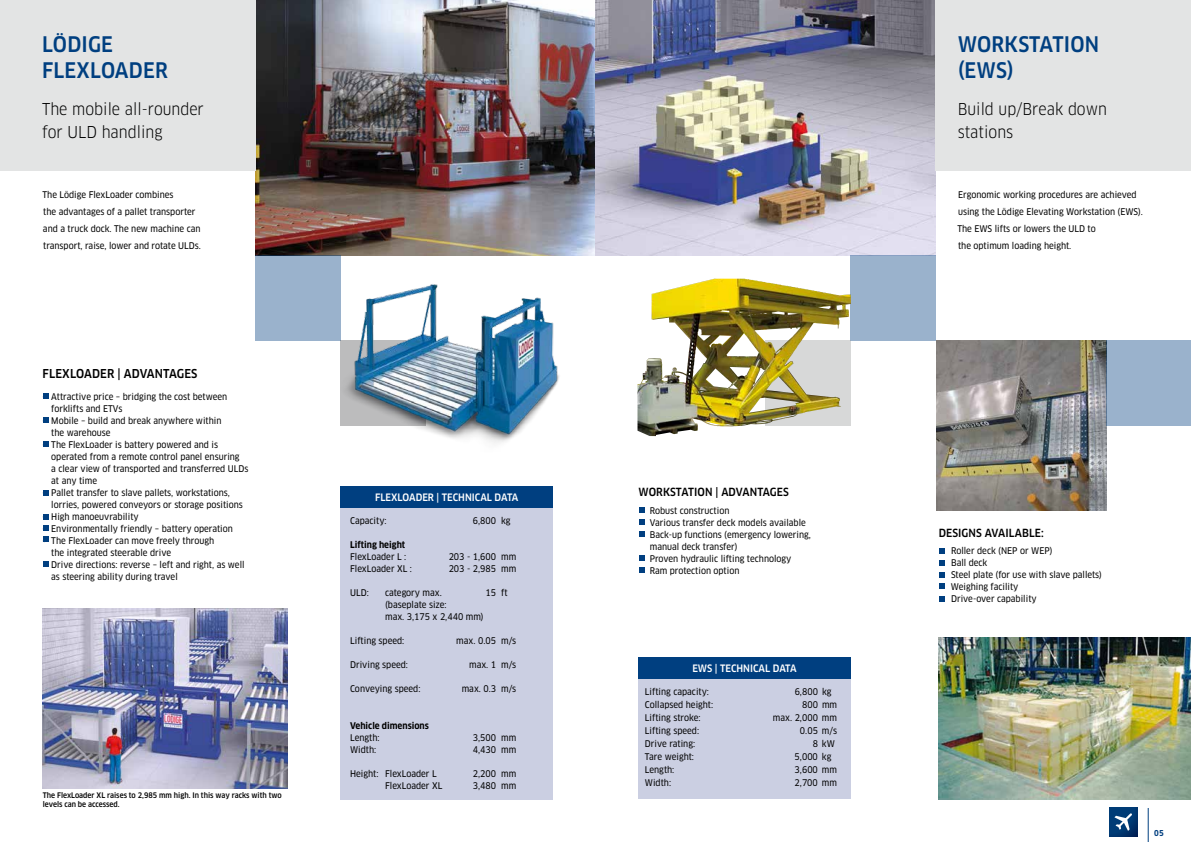
<style>
.page{position:relative;width:1191px;height:842px;background:#fff}
.page>*{position:absolute;margin:0;border:0;box-sizing:border-box;transform-origin:0 0}
.t1{font:500 21px/26px "Clan Pro Narr";letter-spacing:.01em;color:#003f80}
.t2{font:16px/23px "Clan Pro Narr";color:#000}
.t3{font:500 12px "Clan Pro Narr";letter-spacing:.01em;color:#000}
.t4{font:500 11px "Clan Pro Narr";letter-spacing:.01em;color:#000}
.t5{font:500 10px "Clan Pro Narr";color:#fff}
.t6{font:9px/12px "Clan Pro Narr News";color:#000}
.t7{font:700 9px "Clan Pro Narr";color:#000}
.t8{font:700 8px "Clan Pro Narr";color:#003f80}
.t9{font:500 7.5px/9px "Clan Pro Narr";color:#000}
.s1{font-family:"Myriad Pro";font-size:12px}
</style>
<div class="page">
<img style="left:255px;top:0;width:680px;height:255px">
<div style="left:340px;top:487px;width:213px;height:312px;background:#cbcfe2"></div>
<div style="left:340px;top:486px;width:213px;height:21px;background:#003f80"></div>
<img style="left:43px;top:608px;width:244px;height:181px">
<svg style="left:43px;top:393px;width:5px;height:6px"></svg>
<svg style="left:43px;top:417px;width:5px;height:6px"></svg>
<svg style="left:43px;top:442px;width:5px;height:5px"></svg>
<svg style="left:43px;top:490px;width:5px;height:5px"></svg>
<svg style="left:43px;top:514px;width:5px;height:17px"></svg>
<svg style="left:43px;top:537px;width:5px;height:5px"></svg>
<svg style="left:43px;top:561px;width:5px;height:6px"></svg>
<div style="left:935px;top:0;width:256px;height:170px;background:#e3e4e4"></div>
<div style="left:638px;top:657px;width:212px;height:142px;background:#cbcfe2"></div>
<div style="left:638px;top:657px;width:212px;height:21px;background:#003f80"></div>
<img style="left:938px;top:638px;width:253px;height:161px">
<svg style="left:939px;top:548px;width:5px;height:6px"></svg>
<svg style="left:939px;top:560px;width:5px;height:6px"></svg>
<svg style="left:939px;top:572px;width:5px;height:17px"></svg>
<svg style="left:939px;top:596px;width:5px;height:6px"></svg>
<div style="left:850px;top:255px;width:85px;height:85px;background:#9ab2cc"></div>
<img style="left:936px;top:340px;width:170px;height:170px">
<img style="left:637px;top:279px;width:214px;height:157px">
<div style="left:1106px;top:340px;width:85px;height:85px;background:#9ab2cc"></div>
<hr style="left:1148px;top:808px;width:1px;height:34px;background:#003f80">
<svg style="left:1109px;top:808px;width:28px;height:28px"></svg>
<svg style="left:1114px;top:813px;width:18px;height:18px"></svg>
<svg style="left:639px;top:507px;width:6px;height:5px"></svg>
<svg style="left:639px;top:519px;width:6px;height:6px"></svg>
<svg style="left:639px;top:531px;width:6px;height:6px"></svg>
<svg style="left:639px;top:555px;width:6px;height:6px"></svg>
<svg style="left:639px;top:567px;width:6px;height:6px"></svg>
<div style="left:0;top:0;width:255px;height:170px;background:#e3e4e4"></div>
<div style="left:255px;top:255px;width:85px;height:85px;background:#9ab2cc"></div>
<img style="left:304px;top:266px;width:255px;height:177px">
<h1 class="t1" style="left:42px;top:31px;width:127px">LÖDIGE<br>FLEXLOADER</h1>
<h2 class="t2" style="left:42px;top:98px;width:163px">The mobile all-rounder for ULD handling</h2>
<p class="t6" style="left:43px;top:187px;width:160px;line-height:17px">The Lödige FlexLoader combines<br>the advantages of a pallet transporter and a truck dock. The new machine can transport, raise, lower and rotate ULDs.</p>
<h3 class="t3" style="left:43px;top:366px;width:156px">FLEXLOADER | ADVANTAGES</h3>
<p class="t6" style="left:51px;top:390px;width:177px;text-indent:-9px"><span class="s1">•</span> Attractive price – bridging the cost between forklifts and ETVs</p>
<p class="t6" style="left:51px;top:414px;width:172px;text-indent:-9px"><span class="s1">•</span> Mobile – build and break anywhere within the warehouse</p>
<p class="t6" style="left:51px;top:438px;width:199px;text-indent:-9px"><span class="s1">•</span> The FlexLoader is battery powered and is operated from a remote control panel ensuring<br>a clear view of transported and transferred ULDs at any time</p>
<p class="t6" style="left:51px;top:486px;width:193px;text-indent:-9px"><span class="s1">•</span> Pallet transfer to slave pallets, workstations, lorries, powered conveyors or storage positions</p>
<p class="t6" style="left:43px;top:510px;width:97px"><span class="s1">•</span> High manoeuvrability</p>
<p class="t6" style="left:43px;top:522px;width:192px"><span class="s1">•</span> Environmentally friendly – battery operation</p>
<p class="t6" style="left:51px;top:534px;width:195px;text-indent:-9px"><span class="s1">•</span> The FlexLoader can move freely through<br>the integrated steerable drive<br>Drive directions: reverse – left and right, as well as steering ability during travel</p>
<p class="t9" style="left:43px;top:791px;width:240px">The FlexLoader XL raises to 2,985 mm high. In this way racks with two levels can be accessed.</p>
<p class="t5" style="left:375px;top:491px;width:145px">FLEXLOADER | TECHNICAL DATA</p>
<p class="t6" style="left:350px;top:515px;width:38px">Capacity:</p>
<p class="t6" style="left:473px;top:515px;width:39px">6,800 kg</p>
<p class="t7" style="left:350px;top:540px;width:56px">Lifting height</p>
<p class="t6" style="left:350px;top:551px;width:58px">FlexLoader L :</p>
<p class="t6" style="left:449px;top:551px;width:69px">203 - 1,600 mm</p>
<p class="t6" style="left:350px;top:563px;width:63px">FlexLoader XL :</p>
<p class="t6" style="left:449px;top:563px;width:69px">203 - 2,985 mm</p>
<p class="t6" style="left:350px;top:587px;width:20px">ULD:</p>
<p class="t6" style="left:385px;top:587px;width:58px">category max.</p>
<p class="t6" style="left:485px;top:587px;width:24px">15 ft</p>
<p class="t6" style="left:385px;top:599px;width:100px">(baseplate size:<br>max. 3,175 x 2,440 mm)</p>
<p class="t6" style="left:350px;top:635px;width:56px">Lifting speed:</p>
<p class="t6" style="left:456px;top:635px;width:62px">max. 0.05 m/s</p>
<p class="t6" style="left:350px;top:659px;width:59px">Driving speed:</p>
<p class="t6" style="left:469px;top:659px;width:49px">max. 1 m/s</p>
<p class="t6" style="left:350px;top:683px;width:72px">Conveying speed:</p>
<p class="t6" style="left:462px;top:683px;width:56px">max. 0.3 m/s</p>
<p class="t7" style="left:350px;top:720px;width:80px">Vehicle dimensions</p>
<p class="t6" style="left:350px;top:731px;width:31px">Length:</p>
<p class="t6" style="left:473px;top:731px;width:45px">3,500 mm</p>
<p class="t6" style="left:350px;top:743px;width:28px">Width:</p>
<p class="t6" style="left:473px;top:743px;width:45px">4,430 mm</p>
<p class="t6" style="left:350px;top:767px;width:88px">Height: FlexLoader L</p>
<p class="t6" style="left:473px;top:767px;width:45px">2,200 mm</p>
<p class="t6" style="left:385px;top:779px;width:59px">FlexLoader XL</p>
<p class="t6" style="left:473px;top:779px;width:45px">3,480 mm</p>
<p class="t4" style="left:638px;top:486px;width:152px">WORKSTATION | ADVANTAGES</p>
<p class="t6" style="left:641px;top:505px;width:90px"><span class="s1">•</span> Robust construction</p>
<p class="t6" style="left:641px;top:517px;width:166px"><span class="s1">•</span> Various transfer deck models available</p>
<p class="t6" style="left:650px;top:529px;width:163px;text-indent:-9px"><span class="s1">•</span> Back-up functions (emergency lowering, manual deck transfer)</p>
<p class="t6" style="left:641px;top:553px;width:152px"><span class="s1">•</span> Proven hydraulic lifting technology</p>
<p class="t6" style="left:641px;top:565px;width:100px"><span class="s1">•</span> Ram protection option</p>
<p class="t5" style="left:692px;top:662px;width:106px">EWS | TECHNICAL DATA</p>
<p class="t6" style="left:645px;top:686px;width:66px">Lifting capacity:</p>
<p class="t6" style="left:794px;top:686px;width:38px">6,800 kg</p>
<p class="t6" style="left:645px;top:699px;width:70px">Collapsed height:</p>
<p class="t6" style="left:802px;top:699px;width:36px">800 mm</p>
<p class="t6" style="left:645px;top:712px;width:57px">Lifting stroke:</p>
<p class="t6" style="left:773px;top:712px;width:66px">max. 2,000 mm</p>
<p class="t6" style="left:645px;top:725px;width:56px">Lifting speed:</p>
<p class="t6" style="left:800px;top:725px;width:39px">0.05 m/s</p>
<p class="t6" style="left:645px;top:738px;width:52px">Drive rating:</p>
<p class="t6" style="left:812px;top:738px;width:24px">8 kW</p>
<p class="t6" style="left:645px;top:751px;width:51px">Tare weight:</p>
<p class="t6" style="left:794px;top:751px;width:38px">5,000 kg</p>
<p class="t6" style="left:645px;top:764px;width:31px">Length:</p>
<p class="t6" style="left:794px;top:764px;width:44px">3,600 mm</p>
<p class="t6" style="left:645px;top:777px;width:28px">Width:</p>
<p class="t6" style="left:794px;top:777px;width:44px">2,700 mm</p>
<h1 class="t1" style="left:957px;top:31px;width:143px">WORKSTATION (EWS)</h1>
<h2 class="t2" style="left:957px;top:98px;width:151px">Build up/Break down stations</h2>
<p class="t6" style="left:957px;top:187px;width:187px;line-height:17px">Ergonomic working procedures are achieved using the Lödige Elevating Workstation (EWS).<br>The EWS lifts or lowers the ULD to<br>the optimum loading height.</p>
<p class="t4" style="left:938px;top:527px;width:106px">DESIGNS AVAILABLE:</p>
<p class="t6" style="left:941px;top:545px;width:113px"><span class="s1">•</span> Roller deck (NEP or WEP)</p>
<p class="t6" style="left:941px;top:557px;width:48px"><span class="s1">•</span> Ball deck</p>
<p class="t6" style="left:941px;top:569px;width:162px"><span class="s1">•</span> Steel plate (for use with slave pallets)</p>
<p class="t6" style="left:941px;top:581px;width:79px"><span class="s1">•</span> Weighing facility</p>
<p class="t6" style="left:941px;top:593px;width:97px"><span class="s1">•</span> Drive-over capability</p>
<p class="t8" style="left:1154px;top:828px;width:11px">05</p>
</div>
